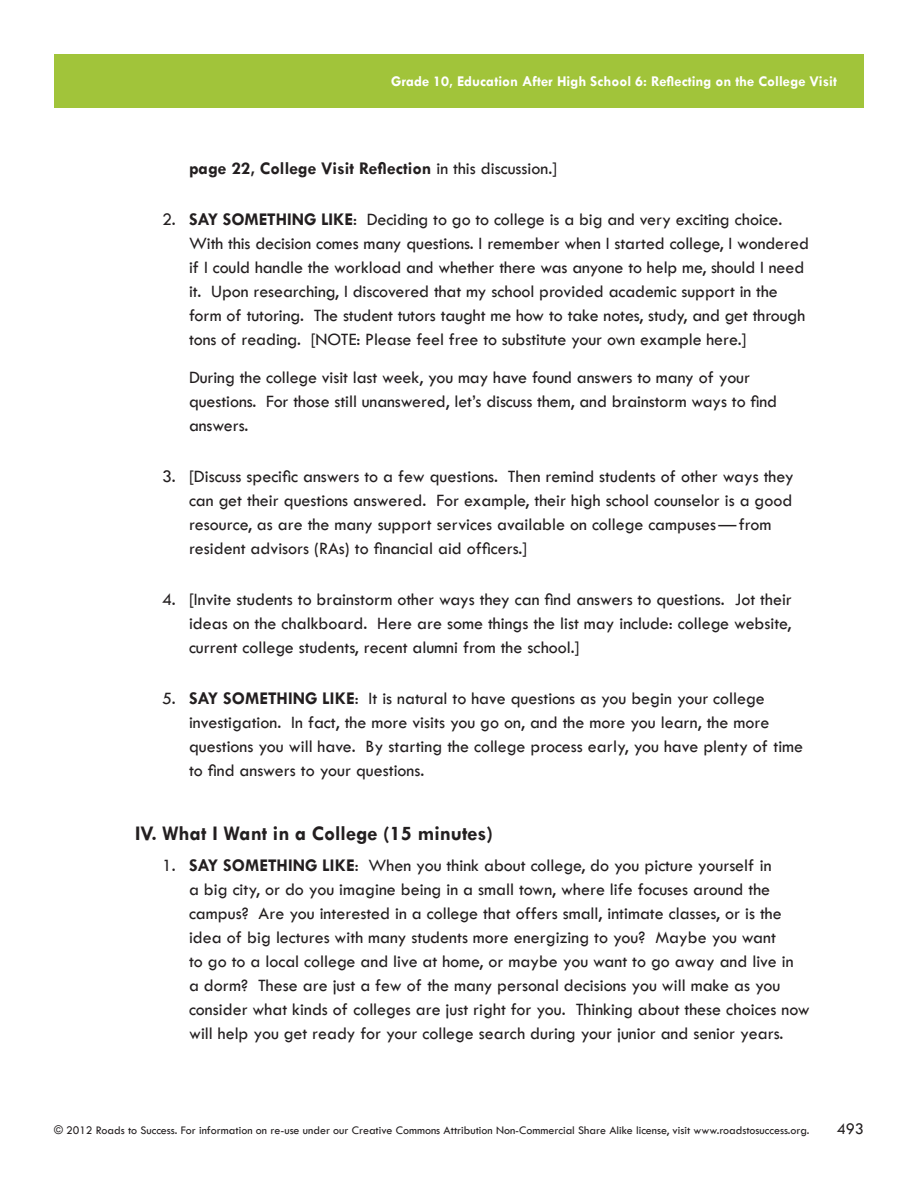
<style>
.page{position:relative;width:918px;height:1188px;background:#fff}
.page>*{position:absolute;margin:0;border:0;box-sizing:border-box;transform-origin:0 0}
.A_NumberListRoman{font:700 21px "Tw Cen";color:#231f20}
.A_NumberList2{font:18px/24px "Tw Cen";color:#231f20}
.A_NumberList1{font:18px/24px "Tw Cen";color:#231f20}
.A_Text{font:18px/24px "Tw Cen";letter-spacing:-.005em;color:#231f20}
.A_NumberList1-2{font:700 18px "Tw Cen";color:#231f20}
.t1{font:16.5px "Tw Cen";color:#231f20}
.t2{font:700 15px "Tw Cen";color:#fff}
.t3{font:12px "Tw Cen";color:#231f20}
.s1{font-weight:400}
.s2{font-weight:700}
</style>
<div class="page">
<div style="left:54px;top:54px;width:810px;height:54px;background:#a1c43a"></div>
<p class="t2" style="left:391px;top:72px;width:447px">Grade 10, Education After High School 6: Reflecting on the College Visit</p>
<p class="A_NumberList1-2" style="left:189px;top:158px;width:370px">page 22, College Visit Reflection <span class="s1">in this discussion.]</span></p>
<p class="A_NumberList2" style="left:189px;top:208px;width:621px;text-indent:-27px">2. <span class="s2">SAY SOMETHING LIKE</span>: Deciding to go to college is a big and very exciting choice.<br>With this decision comes many questions. I remember when I started college, I wondered if I could handle the workload and whether there was anyone to help me, should I need it. Upon researching, I discovered that my school provided academic support in the form of tutoring. The student tutors taught me how to take notes, study, and get through tons of reading. [NOTE: Please feel free to substitute your own example here.]</p>
<p class="A_Text" style="left:189px;top:365px;width:590px">During the college visit last week, you may have found answers to many of your questions. For those still unanswered, let’s discuss them, and brainstorm ways to find answers.</p>
<p class="A_NumberList2" style="left:189px;top:464px;width:606px;text-indent:-27px">3. [Discuss specific answers to a few questions. Then remind students of other ways they can get their questions answered. For example, their high school counselor is a good resource, as are the many support services available on college campuses — from resident advisors (RAs) to financial aid officers.]</p>
<p class="A_NumberList2" style="left:189px;top:587px;width:604px;text-align:justify;text-indent:-27px">4. [Invite students to brainstorm other ways they can find answers to questions. Jot their ideas on the chalkboard. Here are some things the list may include: college website, current college students, recent alumni from the school.]</p>
<p class="A_NumberList2" style="left:189px;top:686px;width:616px;text-indent:-27px">5. <span class="s2">SAY SOMETHING LIKE</span>: It is natural to have questions as you begin your college investigation. In fact, the more visits you go on, and the more you learn, the more questions you will have. By starting the college process early, you have plenty of time to find answers to your questions.</p>
<p class="A_NumberListRoman" style="left:135px;top:821px;width:360px">IV. What I Want in a College (15 minutes)</p>
<p class="A_NumberList1" style="left:189px;top:853px;width:622px;text-indent:-27px">1. <span class="s2">SAY SOMETHING LIKE</span>: When you think about college, do you picture yourself in<br>a big city, or do you imagine being in a small town, where life focuses around the campus? Are you interested in a college that offers small, intimate classes, or is the idea of big lectures with many students more energizing to you? Maybe you want<br>to go to a local college and live at home, or maybe you want to go away and live in<br>a dorm? These are just a few of the many personal decisions you will make as you consider what kinds of colleges are just right for you. Thinking about these choices now will help you get ready for your college search during your junior and senior years.</p>
<p class="t3" style="left:54px;top:1123px;width:757px">© 2012 Roads to Success. For information on re-use under our Creative Commons Attribution Non-Commercial Share Alike license, visit www.roadstosuccess.org.</p>
<p class="t1" style="left:837px;top:1119px;width:29px">493</p>
</div>
